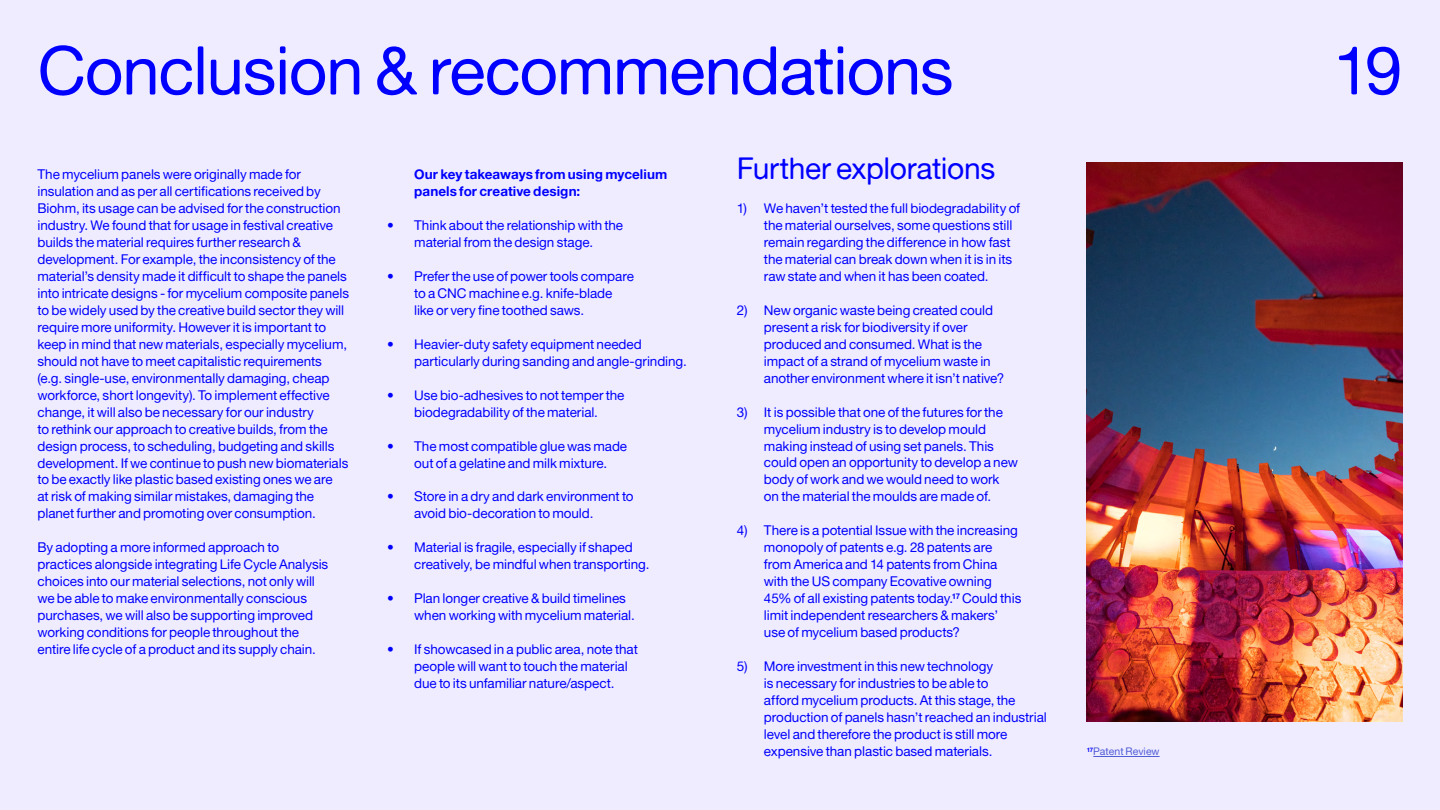
<style>
.page{position:relative;width:1440px;height:810px;background:#efecff}
.page>*{position:absolute;margin:0;border:0;box-sizing:border-box;transform-origin:0 0}
.t1{font:67.5px "Alte Haas Grotesk";letter-spacing:-.02em;color:#00f}
.t2{font:30px "Alte Haas Grotesk";letter-spacing:-.01em;color:#00f}
.t3{font:13.5px/17px "Alte Haas Grotesk";letter-spacing:-.005em;color:#00f}
.t4{font:13.5px/17px "Alte Haas Grotesk Bold";letter-spacing:.005em;color:#00f}
.t5{font:10.5px "Alte Haas Grotesk";color:#4f5cd6}
</style>
<div class="page">
<img style="left:1087px;top:162px;width:315px;height:560px">
<hr style="left:1093px;top:756px;width:67px;height:1px;background:#4f5cd6">
<h1 class="t1" style="left:38px;top:30px;width:918px">Conclusion &amp; recommendations</h1>
<p class="t3" style="left:38px;top:166px;width:313px">The mycelium panels were originally made for insulation and as per all certifications received by Biohm, its usage can be advised for the construction industry. We found that for usage in festival creative builds the material requires further research &amp; development. For example, the inconsistency of the material’s density made it difficult to shape the panels into intricate designs - for mycelium composite panels to be widely used by the creative build sector they will require more uniformity. However it is important to keep in mind that new materials, especially mycelium, should not have to meet capitalistic requirements (e.g. single-use, environmentally damaging, cheap workforce, short longevity). To implement effective change, it will also be necessary for our industry<br>to rethink our approach to creative builds, from the design process, to scheduling, budgeting and skills development. If we continue to push new biomaterials to be exactly like plastic based existing ones we are<br>at risk of making similar mistakes, damaging the planet further and promoting over consumption.</p>
<p class="t3" style="left:38px;top:539px;width:292px">By adopting a more informed approach to practices alongside integrating Life Cycle Analysis choices into our material selections, not only will we be able to make environmentally conscious purchases, we will also be supporting improved working conditions for people throughout the entire life cycle of a product and its supply chain.</p>
<p class="t4" style="left:414px;top:166px;width:255px">Our key takeaways from using mycelium panels for creative design:</p>
<p class="t3" style="left:387px;top:217px;width:238px;text-align:center">• Think about the relationship with the material from the design stage.</p>
<p class="t3" style="left:414px;top:268px;width:221px;text-indent:-27px">• Prefer the use of power tools compare to a CNC machine e.g. knife-blade like or very fine toothed saws.</p>
<p class="t3" style="left:414px;top:335px;width:274px;text-indent:-27px">• Heavier-duty safety equipment needed particularly during sanding and angle-grinding.</p>
<p class="t3" style="left:387px;top:386px;width:239px;text-align:center">• Use bio-adhesives to not temper the biodegradability of the material.</p>
<p class="t3" style="left:387px;top:437px;width:241px;text-align:center">• The most compatible glue was made out of a gelatine and milk mixture.</p>
<p class="t3" style="left:414px;top:488px;width:221px;text-indent:-27px">• Store in a dry and dark environment to avoid bio-decoration to mould.</p>
<p class="t3" style="left:414px;top:539px;width:237px;text-indent:-27px">• Material is fragile, especially if shaped creatively, be mindful when transporting.</p>
<p class="t3" style="left:414px;top:590px;width:222px;text-indent:-27px">• Plan longer creative &amp; build timelines when working with mycelium material.</p>
<p class="t3" style="left:414px;top:641px;width:225px;text-indent:-27px">• If showcased in a public area, note that people will want to touch the material due to its unfamiliar nature/aspect.</p>
<h2 class="t2" style="left:737px;top:151px;width:260px">Further explorations</h2>
<p class="t3" style="left:764px;top:200px;width:258px;text-indent:-27px">1) We haven’t tested the full biodegradability of the material ourselves, some questions still remain regarding the difference in how fast the material can break down when it is in its raw state and when it has been coated.</p>
<p class="t3" style="left:764px;top:301px;width:242px;text-indent:-27px">2) New organic waste being created could present a risk for biodiversity if over produced and consumed. What is the impact of a strand of mycelium waste in another environment where it isn’t native?</p>
<p class="t3" style="left:764px;top:403px;width:255px;text-indent:-27px">3) It is possible that one of the futures for the mycelium industry is to develop mould making instead of using set panels. This could open an opportunity to develop a new body of work and we would need to work on the material the moulds are made of.</p>
<p class="t3" style="left:764px;top:522px;width:259px;text-indent:-27px">4) There is a potential Issue with the increasing monopoly of patents e.g. 28 patents are from America and 14 patents from China with the US company Ecovative owning 45% of all existing patents today.<sup>17</sup> Could this limit independent researchers &amp; makers’ use of mycelium based products?</p>
<p class="t3" style="left:764px;top:657px;width:284px;text-indent:-27px">5) More investment in this new technology<br>is necessary for industries to be able to<br>afford mycelium products. At this stage, the production of panels hasn’t reached an industrial level and therefore the product is still more expensive than plastic based materials.</p>
<p class="t5" style="left:1087px;top:745px;width:74px"><sup>17</sup>Patent Review</p>
<h1 class="t1" style="left:1333px;top:30px;width:71px">19</h1>
</div>
